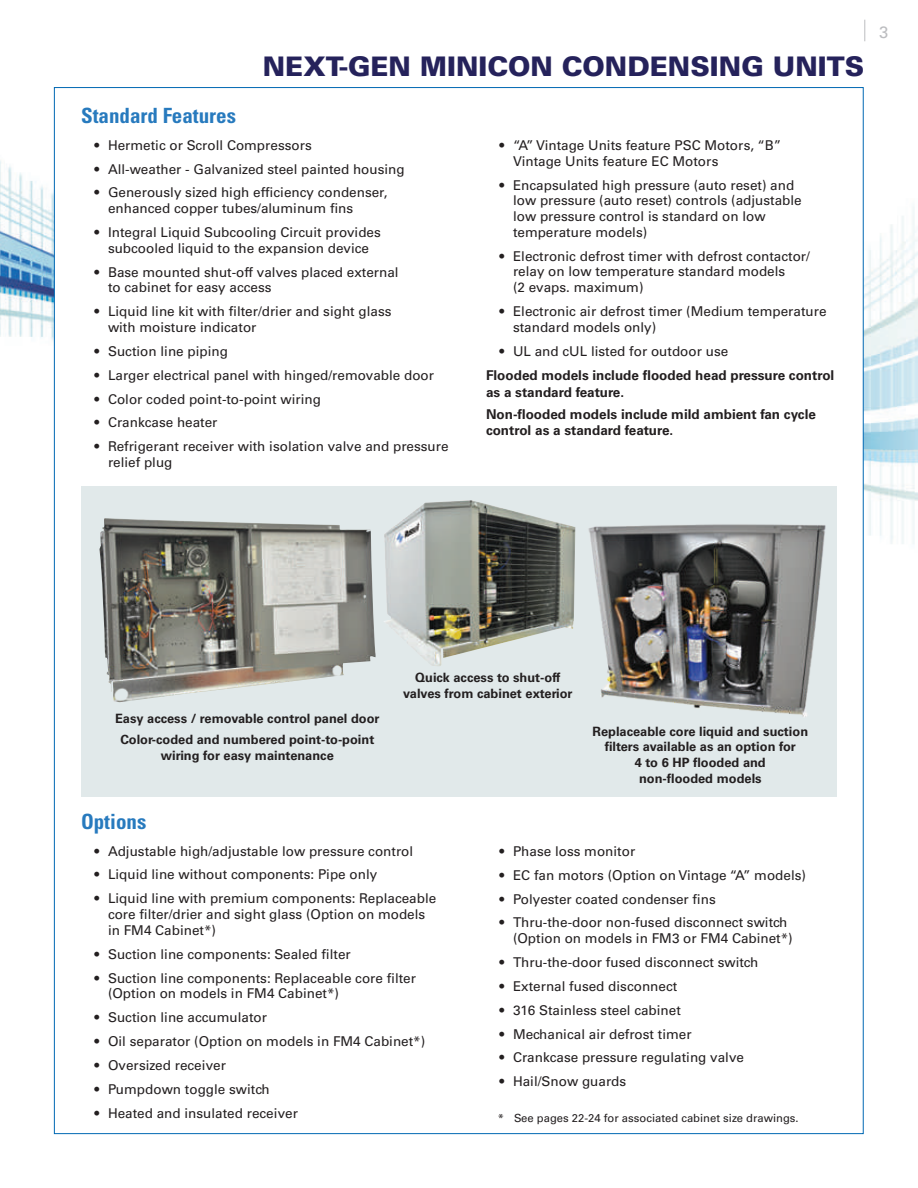
<style>
.page{position:relative;width:918px;height:1188px;background:#fff}
.page>*{position:absolute;margin:0;border:0;box-sizing:border-box;transform-origin:0 0}
.t1{font:900 27px "Univers";color:#25225b}
.t2{font:700 condensed 21px "Univers LT Std";color:#277abe}
.t3{font:16.5px "Univers";color:#bcbdc0}
.t4{font:13.5px/15.8px "Univers";color:#231f20}
.t5{font:700 13.5px/16.5px "Univers";color:#231f20}
.t6{font:700 12.9px/15.8px "Univers";color:#231f20;text-align:center}
.t7{font:11.25px "Univers";color:#231f20}
</style>
<div class="page">
<img style="left:0;top:87px;width:54px;height:447px">
<img style="left:864px;top:35px;width:54px;height:509px">
<svg style="left:864px;top:20px;width:1px;height:21px"></svg>
<div style="left:54px;top:87px;width:810px;height:1047px;background:#fff;border:1px solid #0168b3"></div>
<div style="left:81px;top:486px;width:756px;height:310px;background:#e1e9ea"></div>
<img style="left:588px;top:524px;width:238px;height:193px">
<img style="left:384px;top:500px;width:191px;height:166px">
<img style="left:99px;top:518px;width:277px;height:184px">
<h1 class="t1" style="left:263px;top:49px;width:603px">NEXT-GEN MINICON CONDENSING UNITS</h1>
<h2 class="t2" style="left:81px;top:103px;width:157px">Standard Features</h2>
<p class="t4" style="left:94px;top:137px;width:219px">• Hermetic or Scroll Compressors</p>
<p class="t4" style="left:94px;top:161px;width:312px">• All-weather - Galvanized steel painted housing</p>
<p class="t4" style="left:108px;top:185px;width:281px;text-indent:-14px">• Generously sized high efficiency condenser, enhanced copper tubes/aluminum fins</p>
<p class="t4" style="left:94px;top:224px;width:288px;text-align:center">• Integral Liquid Subcooling Circuit provides subcooled liquid to the expansion device</p>
<p class="t4" style="left:108px;top:264px;width:292px;text-indent:-14px">• Base mounted shut-off valves placed external to cabinet for easy access</p>
<p class="t4" style="left:108px;top:304px;width:285px;text-indent:-14px">• Liquid line kit with filter/drier and sight glass with moisture indicator</p>
<p class="t4" style="left:94px;top:343px;width:135px">• Suction line piping</p>
<p class="t4" style="left:94px;top:367px;width:341px">• Larger electrical panel with hinged/removable door</p>
<p class="t4" style="left:94px;top:391px;width:228px">• Color coded point-to-point wiring</p>
<p class="t4" style="left:94px;top:415px;width:125px">• Crankcase heater</p>
<p class="t4" style="left:108px;top:439px;width:342px;text-indent:-14px">• Refrigerant receiver with isolation valve and pressure relief plug</p>
<p class="t4" style="left:513px;top:137px;width:270px;text-indent:-14px">• “A” Vintage Units feature PSC Motors, “B”<br>Vintage Units feature EC Motors</p>
<p class="t4" style="left:513px;top:177px;width:290px;text-indent:-14px">• Encapsulated high pressure (auto reset) and low pressure (auto reset) controls (adjustable low pressure control is standard on low temperature models)</p>
<p class="t4" style="left:513px;top:248px;width:298px;text-indent:-14px">• Electronic defrost timer with defrost contactor/ relay on low temperature standard models<br>(2 evaps. maximum)</p>
<p class="t4" style="left:513px;top:303px;width:315px;text-indent:-14px">• Electronic air defrost timer (Medium temperature standard models only)</p>
<p class="t4" style="left:500px;top:343px;width:230px">• UL and cUL listed for outdoor use</p>
<p class="t5" style="left:486px;top:367px;width:350px">Flooded models include flooded head pressure control as a standard feature.</p>
<p class="t5" style="left:486px;top:406px;width:331px">Non-flooded models include mild ambient fan cycle control as a standard feature.</p>
<p class="t3" style="left:879px;top:23px;width:11px">3</p>
<p class="t6" style="left:115px;top:709px;width:266px;line-height:20.9px">Easy access / removable control panel door<br>Color-coded and numbered point-to-point</p>
<p class="t6" style="left:161px;top:748px;width:174px">wiring for easy maintenance</p>
<p class="t6" style="left:403px;top:670px;width:171px">Quick access to shut-off valves from cabinet exterior</p>
<p class="t6" style="left:592px;top:723px;width:217px">Replaceable core liquid and suction filters available as an option for<br>4 to 6 HP flooded and<br>non-flooded models</p>
<h2 class="t2" style="left:81px;top:809px;width:67px">Options</h2>
<p class="t4" style="left:94px;top:843px;width:320px">• Adjustable high/adjustable low pressure control</p>
<p class="t4" style="left:94px;top:867px;width:284px">• Liquid line without components: Pipe only</p>
<p class="t4" style="left:108px;top:891px;width:330px;text-indent:-14px">• Liquid line with premium components: Replaceable core filter/drier and sight glass (Option on models in FM4 Cabinet*)</p>
<p class="t4" style="left:94px;top:946px;width:258px">• Suction line components: Sealed filter</p>
<p class="t4" style="left:108px;top:970px;width:310px;text-indent:-14px">• Suction line components: Replaceable core filter (Option on models in FM4 Cabinet*)</p>
<p class="t4" style="left:94px;top:1010px;width:174px">• Suction line accumulator</p>
<p class="t4" style="left:94px;top:1033px;width:332px">• Oil separator (Option on models in FM4 Cabinet*)</p>
<p class="t4" style="left:94px;top:1057px;width:133px">• Oversized receiver</p>
<p class="t4" style="left:94px;top:1081px;width:177px">• Pumpdown toggle switch</p>
<p class="t4" style="left:94px;top:1105px;width:205px">• Heated and insulated receiver</p>
<p class="t4" style="left:500px;top:843px;width:137px">• Phase loss monitor</p>
<p class="t4" style="left:500px;top:867px;width:308px">• EC fan motors (Option on Vintage “A” models)</p>
<p class="t4" style="left:500px;top:891px;width:218px">• Polyester coated condenser fins</p>
<p class="t4" style="left:513px;top:915px;width:281px;text-indent:-14px">• Thru-the-door non-fused disconnect switch (Option on models in FM3 or FM4 Cabinet*)</p>
<p class="t4" style="left:500px;top:954px;width:260px">• Thru-the-door fused disconnect switch</p>
<p class="t4" style="left:500px;top:978px;width:179px">• External fused disconnect</p>
<p class="t4" style="left:500px;top:1002px;width:183px">• 316 Stainless steel cabinet</p>
<p class="t4" style="left:500px;top:1026px;width:194px">• Mechanical air defrost timer</p>
<p class="t4" style="left:500px;top:1050px;width:246px">• Crankcase pressure regulating valve</p>
<p class="t4" style="left:500px;top:1074px;width:128px">• Hail/Snow guards</p>
<p class="t7" style="left:498px;top:1112px;width:302px">* See pages 22-24 for associated cabinet size drawings.</p>
</div>
